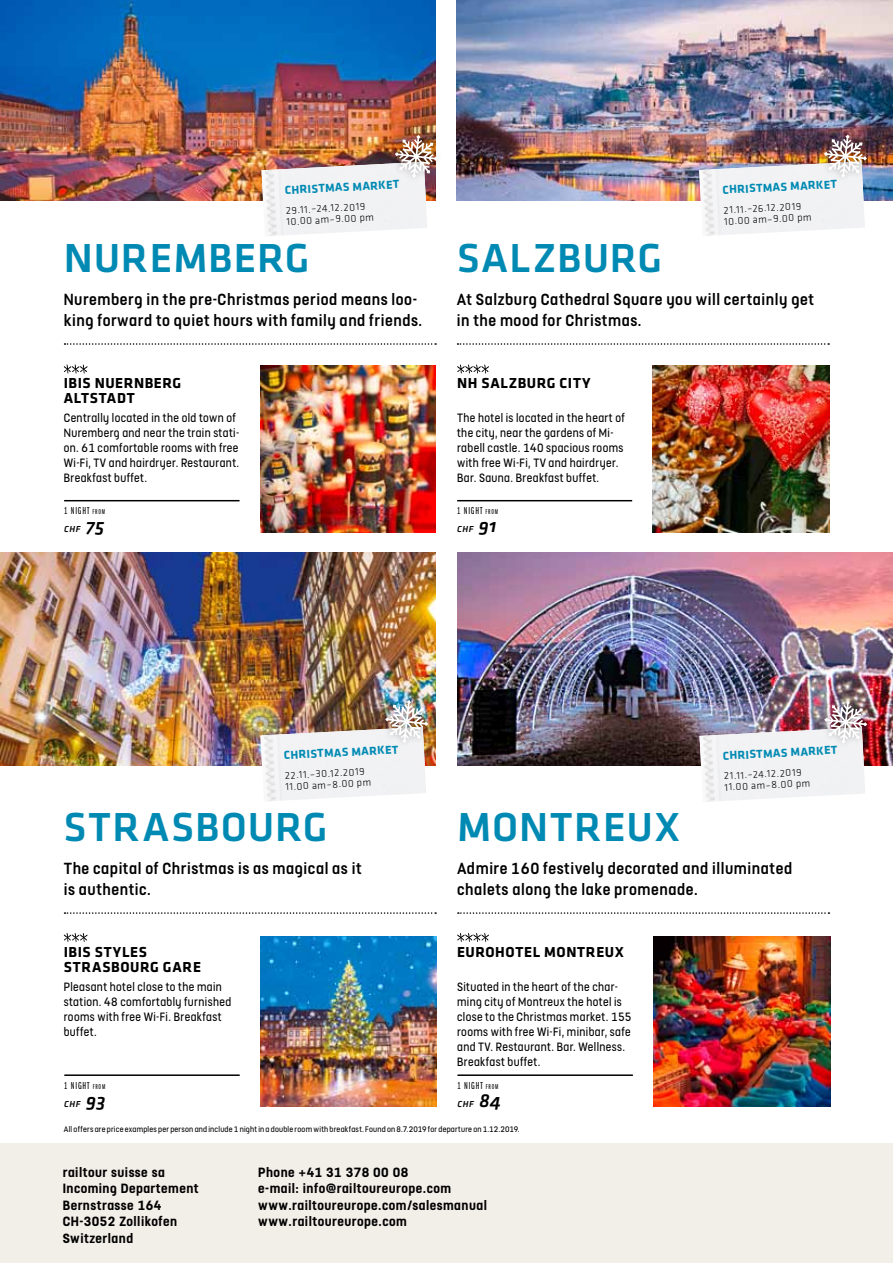
<style>
.page{position:relative;width:893px;height:1263px;background:#fff}
.page>*{position:absolute;margin:0;border:0;box-sizing:border-box;transform-origin:0 0}
.t1{font:81px "Railtour Sterne";color:#000}
.t2{font:500 42px "Klavika";letter-spacing:.025em;color:#008ab3}
.t3{font:500 18px/21px "FS Dillon";letter-spacing:.03em;color:#000}
.t4{font:700 15px/16.5px "FS Dillon";letter-spacing:.03em;color:#000}
.t5{font:700 15px/15px "Klavika";letter-spacing:.04em;color:#000}
.t6{font:13.5px/15px "FS Dillon";letter-spacing:.03em;color:#000}
.t7{font:700 12px "Klavika";color:#008ab3}
.t8{font:300 10.5px/11.2px "Klavika";color:#000}
.t9{font:10.5px "ITC Franklin Gothic Std Bk X Cp";letter-spacing:.075em;color:#000}
.t10{font:9px "FS Dillon";letter-spacing:.02em;color:#000}
.t11{font:italic 500 9px "Klavika";letter-spacing:.07em;color:#000}
.s1{font-size:7.35px}
.s2{font-size:19.5px}
</style>
<div class="page">
<div style="left:0;top:1144px;width:893px;height:119px;background:#f2eee8"></div>
<img style="left:457px;top:552px;width:436px;height:214px">
<img style="left:457px;top:0;width:436px;height:201px">
<img style="left:260px;top:936px;width:176px;height:170px">
<img style="left:0;top:552px;width:436px;height:214px">
<svg style="left:65px;top:912px;width:371px;height:2px"></svg>
<hr style="left:64px;top:1074px;width:176px;height:2px;background:#000">
<img style="left:0;top:0;width:436px;height:201px">
<img style="left:261px;top:124px;width:176px;height:112px">
<img style="left:699px;top:690px;width:177px;height:112px">
<img style="left:699px;top:124px;width:177px;height:112px">
<img style="left:260px;top:689px;width:176px;height:112px">
<svg style="left:65px;top:343px;width:371px;height:2px"></svg>
<hr style="left:64px;top:500px;width:176px;height:1px;background:#000">
<img style="left:654px;top:936px;width:176px;height:171px">
<img style="left:653px;top:365px;width:176px;height:167px">
<svg style="left:458px;top:912px;width:371px;height:2px"></svg>
<svg style="left:458px;top:343px;width:371px;height:2px"></svg>
<hr style="left:457px;top:1074px;width:176px;height:2px;background:#000">
<hr style="left:457px;top:500px;width:175px;height:1px;background:#000">
<img style="left:260px;top:365px;width:176px;height:167px">
<p class="t7" style="left:285px;top:181px;width:116px;rotate:-3deg">CHRISTMAS MARKET</p>
<p class="t8" style="left:286px;top:205px;width:89px;rotate:-3deg">29.11.–24.12.2019<br>10.00 am–9.00 pm</p>
<h2 class="t2" style="left:64px;top:230px;width:247px">NUREMBERG</h2>
<h3 class="t3" style="left:64px;top:287px;width:360px">Nuremberg in the pre-Christmas period means loo&shy;king forward to quiet hours with family and friends.</h3>
<h1 class="t1" style="left:64px;top:311px;width:47px">3</h1>
<p class="t5" style="left:64px;top:375px;width:119px">IBIS NUERNBERG<br>ALTSTADT</p>
<p class="t6" style="left:64px;top:409px;width:177px">Centrally located in the old town of<br>Nuremberg and near the train stati&shy;on. 61 comfortable rooms with free<br>Wi-Fi, TV and hairdryer. Restaurant.<br>Breakfast buffet.</p>
<p class="t9" style="left:64px;top:505px;width:42px">1 NIGHT <span class="s1">FROM</span></p>
<p class="t11" style="left:64px;top:523px;width:42px">CHF <span class="s2">75</span></p>
<h2 class="t2" style="left:457px;top:230px;width:126px">SALZBURG</h2>
<p class="t7" style="left:722px;top:181px;width:116px;rotate:-3deg">CHRISTMAS MARKET</p>
<p class="t8" style="left:723px;top:204px;width:89px;rotate:-3deg">21.11.–26.12.2019<br>10.00 am–9.00 pm</p>
<h3 class="t3" style="left:457px;top:287px;width:359px">At Salzburg Cathedral Square you will certainly get in the mood for Christmas.</h3>
<h1 class="t1" style="left:457px;top:310px;width:47px">4</h1>
<p class="t5" style="left:457px;top:375px;width:135px">NH SALZBURG CITY</p>
<p class="t6" style="left:457px;top:409px;width:169px">The hotel is located in the heart of the city, near the gardens of Mi&shy;rabell castle. 140 spacious rooms with free Wi-Fi, TV and hairdryer.<br>Bar. Sauna. Breakfast buffet.</p>
<p class="t9" style="left:457px;top:505px;width:42px">1 NIGHT <span class="s1">FROM</span></p>
<p class="t11" style="left:457px;top:523px;width:41px">CHF <span class="s2">91</span></p>
<p class="t7" style="left:283px;top:747px;width:116px;rotate:-3deg">CHRISTMAS MARKET</p>
<p class="t8" style="left:285px;top:770px;width:87px;rotate:-3deg">22.11.–30.12.2019<br>11.00 am–8.00 pm</p>
<p class="t7" style="left:722px;top:747px;width:116px;rotate:-3deg">CHRISTMAS MARKET</p>
<p class="t8" style="left:724px;top:770px;width:87px;rotate:-3deg">21.11.–24.12.2019<br>11.00 am–8.00 pm</p>
<h2 class="t2" style="left:64px;top:799px;width:265px">STRASBOURG</h2>
<h2 class="t2" style="left:457px;top:799px;width:225px">MONTREUX</h2>
<h3 class="t3" style="left:64px;top:856px;width:299px">The capital of Christmas is as magical as it is authentic.</h3>
<h3 class="t3" style="left:457px;top:856px;width:337px">Admire 160 festively decorated and illuminated chalets along the lake promenade.</h3>
<h1 class="t1" style="left:64px;top:879px;width:47px">3</h1>
<p class="t5" style="left:64px;top:944px;width:139px">IBIS STYLES<br>STRASBOURG GARE</p>
<p class="t6" style="left:64px;top:979px;width:169px">Pleasant hotel close to the main station. 48 comfortably furnished rooms with free Wi-Fi. Breakfast buffet.</p>
<h1 class="t1" style="left:457px;top:879px;width:47px">4</h1>
<p class="t5" style="left:457px;top:944px;width:168px">EUROHOTEL MONTREUX</p>
<p class="t6" style="left:457px;top:979px;width:176px">Situated in the heart of the char&shy;ming city of Montreux the hotel is close to the Christmas market. 155 rooms with free Wi-Fi, minibar, safe and TV. Restaurant. Bar. Wellness.<br>Breakfast buffet.</p>
<p class="t9" style="left:64px;top:1080px;width:42px">1 NIGHT <span class="s1">FROM</span></p>
<p class="t11" style="left:64px;top:1098px;width:43px">CHF <span class="s2">93</span></p>
<p class="t9" style="left:457px;top:1080px;width:42px">1 NIGHT <span class="s1">FROM</span></p>
<p class="t11" style="left:457px;top:1098px;width:45px">CHF <span class="s2">84</span></p>
<p class="t10" style="left:64px;top:1123px;width:457px">All offers are price examples per person and include 1 night in a double room with breakfast. Found on 8.7.2019 for departure on 1.12.2019.</p>
<p class="t4" style="left:63px;top:1162px;width:137px">railtour suisse sa<br>Incoming Departement<br>Bernstrasse 164<br>CH-3052 Zollikofen<br>Switzerland</p>
<p class="t4" style="left:258px;top:1162px;width:230px">Phone +41 31 378 00 08<br>e-mail: info@railtoureurope.com www.railtoureurope.com/salesmanual www.railtoureurope.com</p>
</div>
